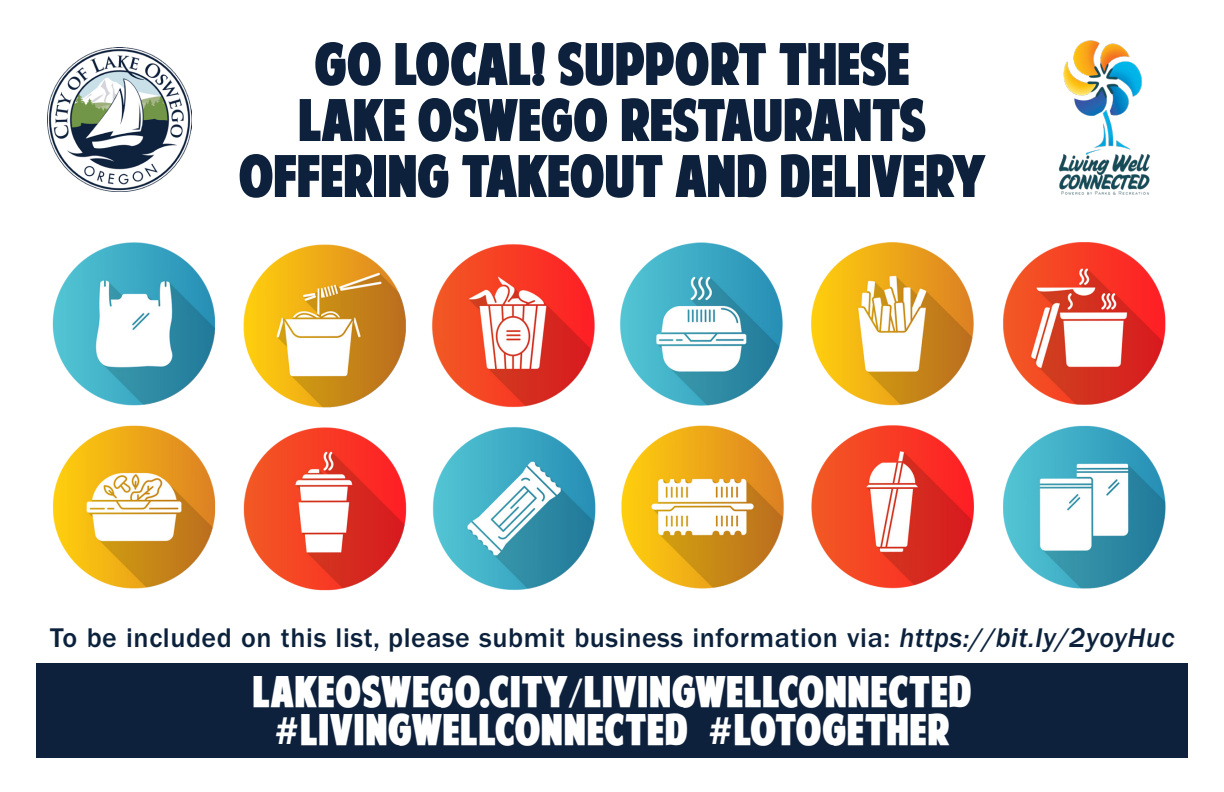
<style>
.page{position:relative;width:1224px;height:792px;background:#fff}
.page>*{position:absolute;margin:0;border:0;box-sizing:border-box;transform-origin:0 0}
.t1{font:54px/56px "American Purpose STRIPE1 Normal";letter-spacing:.03em;color:#0d213c;text-align:center}
.t2{font:40px "American Purpose STRIPE1 Normal";letter-spacing:.05em;color:#fff}
.t3{font:500 28px "ITC Franklin Gothic Std";letter-spacing:.02em;color:#0c223c}
.s1{font-family:"ITC Franklin Gothic Std Med It";font-weight:400}
.s2{font-family:"Myriad Pro"}
.s3{font-family:"ITC Franklin Gothic Std";font-weight:500}
</style>
<div class="page">
<img style="left:48px;top:48px;width:144px;height:144px">
<img style="left:1058px;top:40px;width:92px;height:155px">
<div style="left:36px;top:664px;width:1152px;height:94px;background:#0d213c"></div>
<img style="left:52px;top:242px;width:1114px;height:349px">
<p class="t1" style="left:315px;top:40px;width:595px">GO LOCAL! SUPPORT THESE</p>
<p class="t1" style="left:240px;top:96px;width:746px">LAKE OSWEGO RESTAURANTS<br>OFFERING TAKEOUT AND DELIVERY</p>
<p class="t3" style="left:50px;top:622px;width:1126px">To be included on this list, please submit business information via: <span class="s1">https://bit.ly/2yoyHuc</span></p>
<p class="t2" style="left:253px;top:676px;width:719px">LAKEOSWEGO.CITY<span class="s2">/</span>LIVINGWELLCONNECTED</p>
<p class="t2" style="left:275px;top:714px;width:675px"><span class="s3">#</span>LIVINGWELLCONNECTED <span class="s3">#</span>LOTOGETHER</p>
</div>
